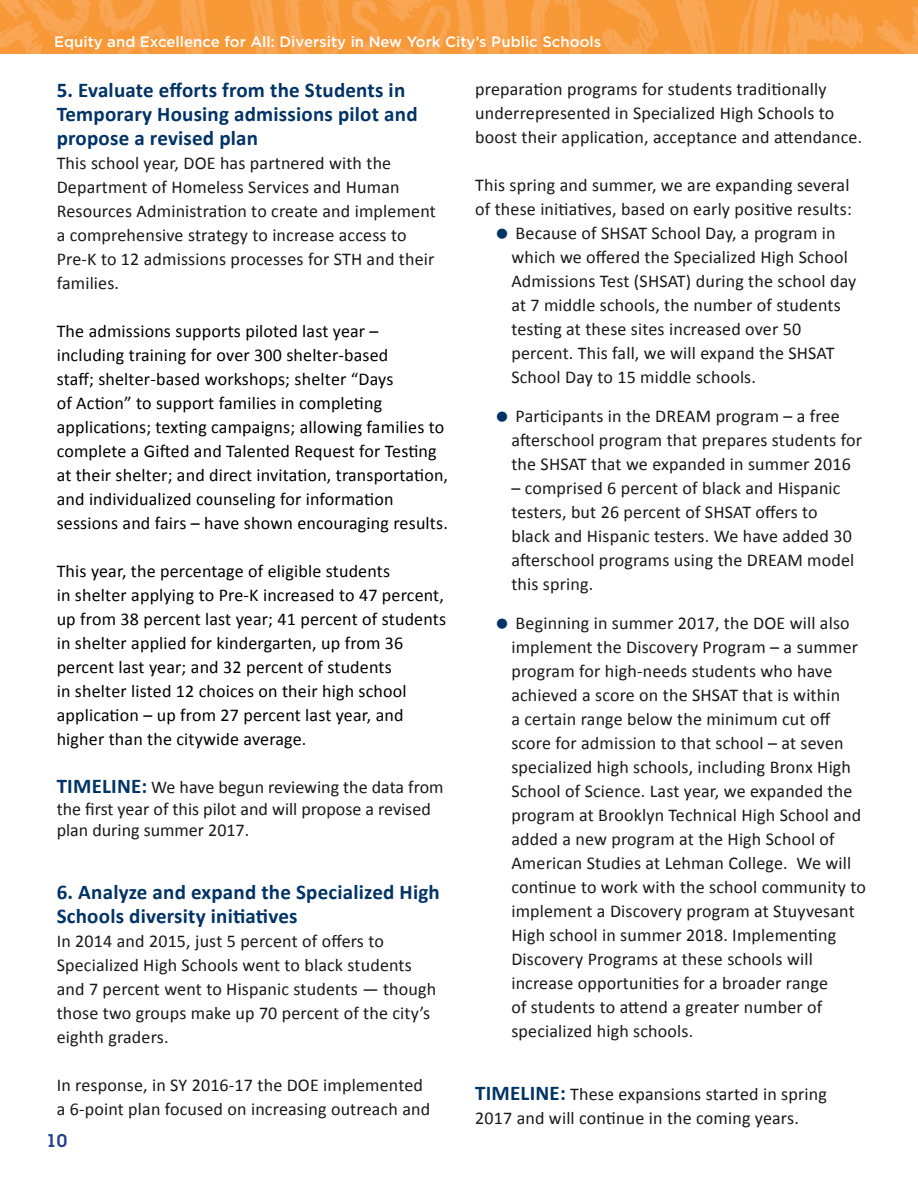
<style>
.page{position:relative;width:918px;height:1188px;background:#fff}
.page>*{position:absolute;margin:0;border:0;box-sizing:border-box;transform-origin:0 0}
.t1{font:700 21px/24px "Calibri";letter-spacing:.01em;color:#036}
.t2{font:18px/24px "Calibri";letter-spacing:.01em;color:#191919}
.t3{font:18px/24px "Calibri";letter-spacing:.01em;color:#000}
.t4{font:600 18px "Lubalin Graph Std";color:#25408f}
.t5{font:500 15px "Gotham";color:#fff}
.s1{font-weight:700;font-size:21px;color:#036}
</style>
<div class="page">
<img style="left:0;top:0;width:918px;height:54px">
<p class="t5" style="left:54px;top:33px;width:549px">Equity and Excellence for All: Diversity in New York City’s Public Schools</p>
<h3 class="t1" style="left:57px;top:78px;width:362px">5. Evaluate efforts from the Students in<br>Temporary Housing admissions pilot and propose a revised plan</h3>
<p class="t2" style="left:57px;top:151px;width:344px">This school year, DOE has partnered with the<br>Department of Homeless Services and Human</p>
<p class="t2" style="left:57px;top:199px;width:381px">Resources Administration to create and implement</p>
<p class="t2" style="left:57px;top:223px;width:379px">a comprehensive strategy to increase access to<br>Pre-K to 12 admissions processes for STH and their families.</p>
<p class="t3" style="left:57px;top:319px;width:333px">The admissions supports piloted last year – including training for over 300 shelter-based</p>
<p class="t3" style="left:57px;top:367px;width:393px">staff; shelter-based workshops; shelter “Days<br>of Action” to support families in completing applications; texting campaigns; allowing families to complete a Gifted and Talented Request for Testing at their shelter; and direct invitation, transportation, and individualized counseling for information</p>
<p class="t3" style="left:57px;top:511px;width:393px">sessions and fairs – have shown encouraging results.</p>
<p class="t3" style="left:57px;top:559px;width:391px">This year, the percentage of eligible students<br>in shelter applying to Pre-K increased to 47 percent, up from 38 percent last year; 41 percent of students in shelter applied for kindergarten, up from 36 percent last year; and 32 percent of students<br>in shelter listed 12 choices on their high school</p>
<p class="t3" style="left:57px;top:703px;width:348px">application – up from 27 percent last year, and</p>
<p class="t3" style="left:57px;top:727px;width:251px">higher than the citywide average.</p>
<p class="t2" style="left:57px;top:775px;width:388px"><span class="s1">TIMELINE:</span> We have begun reviewing the data from</p>
<p class="t2" style="left:57px;top:797px;width:376px">the first year of this pilot and will propose a revised</p>
<p class="t2" style="left:57px;top:818px;width:194px">plan during summer 2017.</p>
<p class="t2" style="left:475px;top:77px;width:353px">preparation programs for students traditionally</p>
<p class="t2" style="left:475px;top:101px;width:361px">underrepresented in Specialized High Schools to</p>
<p class="t2" style="left:475px;top:125px;width:389px">boost their application, acceptance and attendance.</p>
<p class="t2" style="left:475px;top:173px;width:376px">This spring and summer, we are expanding several</p>
<p class="t2" style="left:475px;top:197px;width:378px">of these initiatives, based on early positive results:</p>
<p class="t2" style="left:516px;top:221px;width:321px">Because of SHSAT School Day, a program in</p>
<p class="t2" style="left:511px;top:245px;width:338px">which we offered the Specialized High School</p>
<p class="t2" style="left:511px;top:269px;width:346px">Admissions Test (SHSAT) during the school day</p>
<p class="t2" style="left:511px;top:293px;width:331px">at 7 middle schools, the number of students</p>
<p class="t2" style="left:511px;top:317px;width:291px">testing at these sites increased over 50</p>
<p class="t2" style="left:511px;top:341px;width:325px">percent. This fall, we will expand the SHSAT</p>
<p class="t2" style="left:511px;top:365px;width:246px">School Day to 15 middle schools.</p>
<p class="t2" style="left:511px;top:404px;width:352px">Participants in the DREAM program – a free afterschool program that prepares students for</p>
<p class="t2" style="left:511px;top:452px;width:341px">the SHSAT that we expanded in summer 2016</p>
<p class="t2" style="left:511px;top:476px;width:331px">– comprised 6 percent of black and Hispanic</p>
<p class="t2" style="left:511px;top:500px;width:308px">testers, but 26 percent of SHSAT offers to</p>
<p class="t2" style="left:511px;top:524px;width:342px">black and Hispanic testers. We have added 30</p>
<p class="t2" style="left:511px;top:548px;width:345px">afterschool programs using the DREAM model</p>
<p class="t2" style="left:511px;top:572px;width:84px">this spring.</p>
<p class="t2" style="left:511px;top:611px;width:348px">Beginning in summer 2017, the DOE will also implement the Discovery Program – a summer program for high-needs students who have achieved a score on the SHSAT that is within</p>
<p class="t2" style="left:511px;top:707px;width:321px">a certain range below the minimum cut off</p>
<p class="t2" style="left:511px;top:731px;width:351px">score for admission to that school – at seven specialized high schools, including Bronx High School of Science. Last year, we expanded the program at Brooklyn Technical High School and added a new program at the High School of American Studies at Lehman College. We will</p>
<p class="t2" style="left:511px;top:875px;width:356px">continue to work with the school community to</p>
<p class="t2" style="left:511px;top:899px;width:345px">implement a Discovery program at Stuyvesant</p>
<p class="t2" style="left:511px;top:923px;width:326px">High school in summer 2018. Implementing</p>
<p class="t2" style="left:511px;top:947px;width:303px">Discovery Programs at these schools will</p>
<p class="t2" style="left:511px;top:971px;width:318px">increase opportunities for a broader range</p>
<p class="t2" style="left:511px;top:995px;width:313px">of students to attend a greater number of</p>
<p class="t2" style="left:511px;top:1019px;width:183px">specialized high schools.</p>
<h3 class="t1" style="left:57px;top:880px;width:385px">6. Analyze and expand the Specialized High<br>Schools diversity initiatives</h3>
<p class="t2" style="left:57px;top:929px;width:329px">In 2014 and 2015, just 5 percent of offers to</p>
<p class="t2" style="left:57px;top:953px;width:381px">Specialized High Schools went to black students and 7 percent went to Hispanic students — though those two groups make up 70 percent of the city’s eighth graders.</p>
<p class="t2" style="left:57px;top:1073px;width:375px">In response, in SY 2016-17 the DOE implemented a 6-point plan focused on increasing outreach and</p>
<p class="t2" style="left:475px;top:1082px;width:353px"><span class="s1">TIMELINE:</span> These expansions started in spring</p>
<p class="t2" style="left:475px;top:1106px;width:325px">2017 and will continue in the coming years.</p>
<p class="t4" style="left:46px;top:1129px;width:22px">10</p>
</div>
